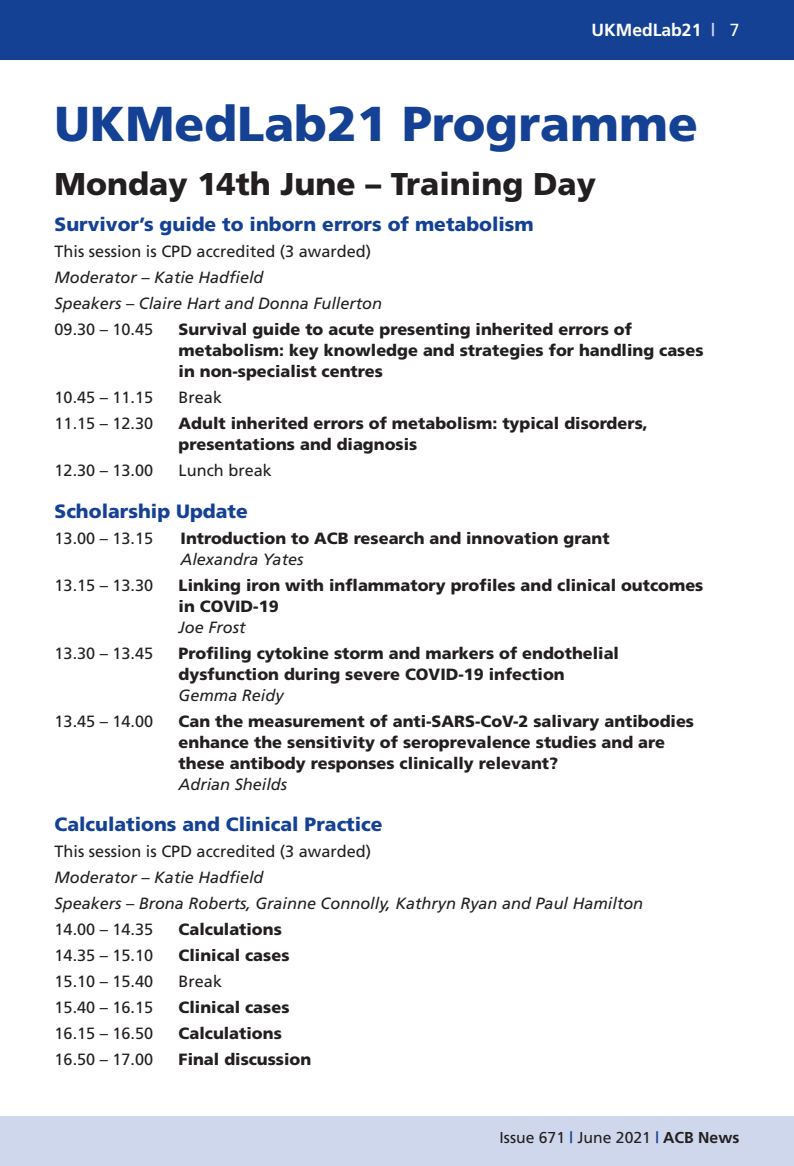
<style>
.page{position:relative;width:794px;height:1166px;background:#fff}
.page>*{position:absolute;margin:0;border:0;box-sizing:border-box;transform-origin:0 0}
.t1{font:900 49px "Frutiger";color:#154194}
.t2{font:900 31.5px "Frutiger";color:#231f20}
.t3{font:900 19.25px "Frutiger";color:#154194}
.t4{font:700 17.5px "Frutiger";color:#fff}
.t5{font:900 16.28px/21px "Frutiger";color:#231f20}
.t6{font:16.28px "Frutiger";color:#231f20}
.t7{font:italic 16.28px/25.9px "Frutiger";color:#231f20}
.t8{font:15.75px "Frutiger";color:#231f20}
.s1{color:#cfd7ec}
.s2{font-weight:400}
.s3{font-weight:700;color:#154194}
.s4{font-weight:700}
</style>
<div class="page">
<div style="left:0;top:0;width:794px;height:60px;background:#154194"></div>
<div style="left:0;top:1116px;width:794px;height:50px;background:#cfd7ec"></div>
<p class="t4" style="left:591px;top:23px;width:149px">UKMedLab21 <span class="s1">|</span> <span class="s2">7</span></p>
<h1 class="t1" style="left:55px;top:104px;width:645px">UKMedLab21 Programme</h1>
<h2 class="t2" style="left:55px;top:171px;width:543px">Monday 14th June – Training Day</h2>
<p class="t3" style="left:55px;top:217px;width:481px">Survivor’s guide to inborn errors of metabolism</p>
<p class="t6" style="left:55px;top:245px;width:318px">This session is CPD accredited (3 awarded)</p>
<p class="t7" style="left:55px;top:266px;width:329px">Moderator – Katie Hadfield<br>Speakers – Claire Hart and Donna Fullerton</p>
<p class="t6" style="left:55px;top:323px;width:100px">09.30 – 10.45</p>
<p class="t5" style="left:179px;top:320px;width:526px">Survival guide to acute presenting inherited errors of metabolism: key knowledge and strategies for handling cases in non-specialist centres</p>
<p class="t6" style="left:55px;top:391px;width:100px">10.45 – 11.15</p>
<p class="t6" style="left:179px;top:391px;width:45px">Break</p>
<p class="t6" style="left:55px;top:417px;width:100px">11.15 – 12.30</p>
<p class="t5" style="left:179px;top:414px;width:470px">Adult inherited errors of metabolism: typical disorders, presentations and diagnosis</p>
<p class="t6" style="left:55px;top:464px;width:100px">12.30 – 13.00</p>
<p class="t6" style="left:179px;top:464px;width:95px">Lunch break</p>
<p class="t3" style="left:55px;top:503px;width:195px">Scholarship Update</p>
<p class="t6" style="left:55px;top:532px;width:100px">13.00 – 13.15</p>
<p class="t5" style="left:181px;top:529px;width:430px">Introduction to ACB research and innovation grant</p>
<p class="t7" style="left:181px;top:547px;width:124px">Alexandra Yates</p>
<p class="t6" style="left:55px;top:579px;width:100px">13.15 – 13.30</p>
<p class="t5" style="left:179px;top:576px;width:526px">Linking iron with inflammatory profiles and clinical outcomes in COVID-19</p>
<p class="t7" style="left:179px;top:615px;width:68px">Joe Frost</p>
<p class="t6" style="left:55px;top:646px;width:100px">13.30 – 13.45</p>
<p class="t5" style="left:179px;top:644px;width:442px">Profiling cytokine storm and markers of endothelial dysfunction during severe COVID-19 infection</p>
<p class="t7" style="left:179px;top:683px;width:106px">Gemma Reidy</p>
<p class="t6" style="left:55px;top:714px;width:100px">13.45 – 14.00</p>
<p class="t5" style="left:179px;top:712px;width:517px">Can the measurement of anti-SARS-CoV-2 salivary antibodies enhance the sensitivity of seroprevalence studies and are these antibody responses clinically relevant?</p>
<p class="t7" style="left:179px;top:772px;width:110px">Adrian Sheilds</p>
<p class="t3" style="left:55px;top:817px;width:329px">Calculations and Clinical Practice</p>
<p class="t6" style="left:55px;top:845px;width:318px">This session is CPD accredited (3 awarded)</p>
<p class="t7" style="left:55px;top:866px;width:590px">Moderator – Katie Hadfield<br>Speakers – Brona Roberts, Grainne Connolly, Kathryn Ryan and Paul Hamilton</p>
<p class="t6" style="left:55px;top:923px;width:100px">14.00 – 14.35</p>
<p class="t5" style="left:179px;top:920px;width:105px">Calculations</p>
<p class="t6" style="left:55px;top:949px;width:100px">14.35 – 15.10</p>
<p class="t5" style="left:179px;top:946px;width:112px">Clinical cases</p>
<p class="t6" style="left:55px;top:975px;width:100px">15.10 – 15.40</p>
<p class="t6" style="left:179px;top:975px;width:45px">Break</p>
<p class="t6" style="left:55px;top:1001px;width:100px">15.40 – 16.15</p>
<p class="t5" style="left:179px;top:998px;width:112px">Clinical cases</p>
<p class="t6" style="left:55px;top:1027px;width:100px">16.15 – 16.50</p>
<p class="t5" style="left:179px;top:1024px;width:105px">Calculations</p>
<p class="t6" style="left:55px;top:1053px;width:100px">16.50 – 17.00</p>
<p class="t5" style="left:179px;top:1050px;width:134px">Final discussion</p>
<p class="t8" style="left:499px;top:1131px;width:241px">Issue 671 <span class="s3">|</span> June 2021 <span class="s3">|</span> <span class="s4">ACB News</span></p>
</div>
